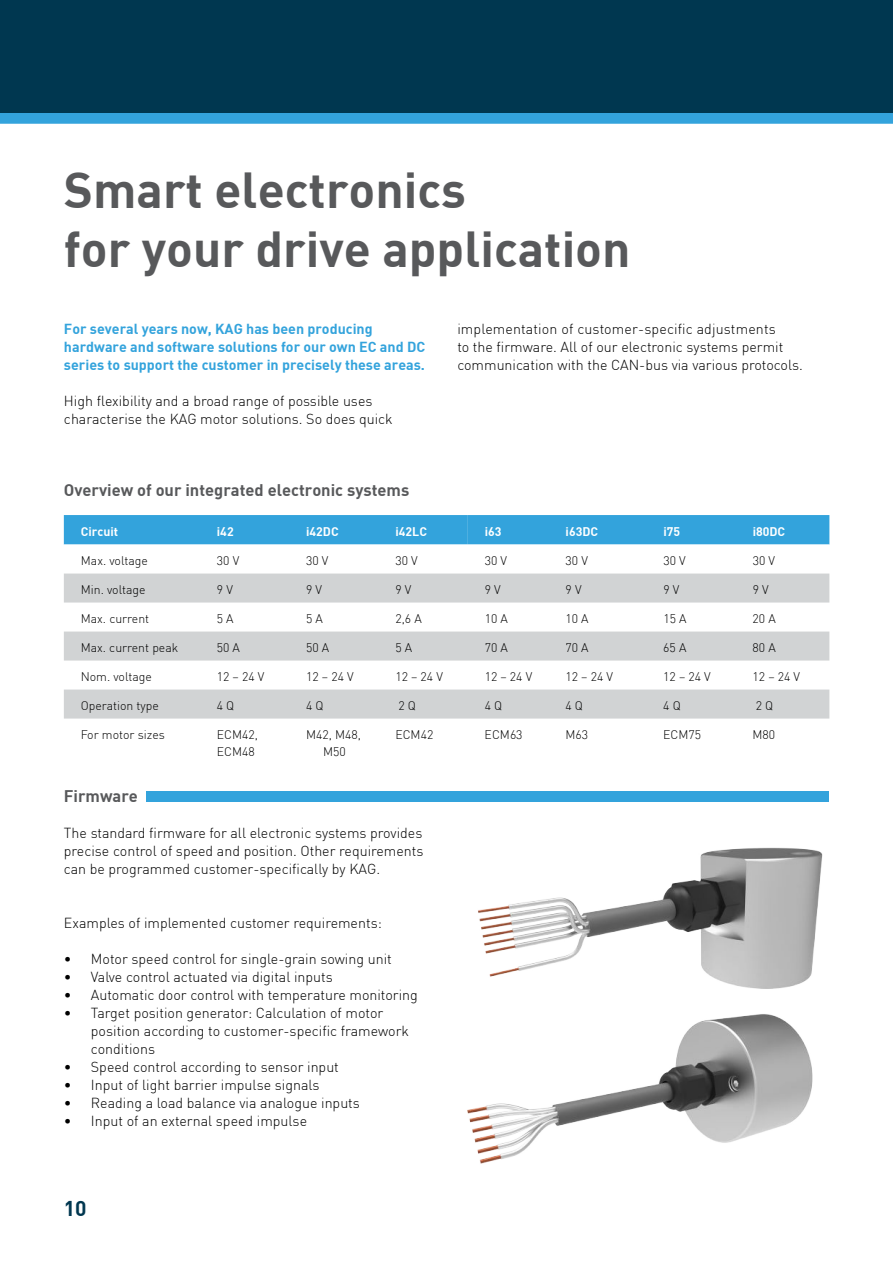
<style>
.page{position:relative;width:893px;height:1263px;background:#fff}
.page>*{position:absolute;margin:0;border:0;box-sizing:border-box;transform-origin:0 0}
.t1{font:49.5px/59.4px "DIN Bold";color:#58595b}
.t2{font:21px "DIN Bold";color:#003750}
.t3{font:16.5px "DIN Bold";color:#58595b}
.t4{font:300 14.25px/18px "DIN";color:#000}
.t5{font:14.25px/18px "DIN Bold";color:#33a3dc}
.t6{font:300 12.3px/16.5px "DIN";color:#000}
.t7{font:12.3px "DIN Bold";color:#fff}
</style>
<div class="page">
<div style="left:0;top:0;width:893px;height:115px;background:#003750"></div>
<div style="left:0;top:113px;width:893px;height:11px;background:#33a3dc"></div>
<div style="left:64px;top:515px;width:765px;height:29px;background:#33a3dc"></div>
<svg style="left:64px;top:544px;width:765px;height:175px"></svg>
<svg style="left:64px;top:573px;width:765px;height:145px;fill:#d1d3d4"></svg>
<div style="left:147px;top:791px;width:682px;height:11px;background:#33a3dc"></div>
<img style="left:478px;top:847px;width:345px;height:142px">
<img style="left:467px;top:1014px;width:346px;height:150px">
<h1 class="t1" style="left:64px;top:163px;width:568px">Smart electronics<br>for your drive application</h1>
<p class="t5" style="left:64px;top:320px;width:363px">For several years now, KAG has been producing hardware and software solutions for our own EC and DC series to support the customer in precisely these areas.</p>
<p class="t4" style="left:64px;top:391px;width:330px">High flexibility and a broad range of possible uses characterise the KAG motor solutions. So does quick</p>
<p class="t3" style="left:64px;top:482px;width:347px">Overview of our integrated electronic systems</p>
<p class="t4" style="left:457px;top:319px;width:347px">implementation of customer-specific adjustments<br>to the firmware. All of our electronic systems permit communication with the CAN-bus via various protocols.</p>
<p class="t7" style="left:81px;top:526px;width:39px">Circuit</p>
<p class="t7" style="left:217px;top:526px;width:18px">i42</p>
<p class="t7" style="left:306px;top:526px;width:34px">i42DC</p>
<p class="t7" style="left:395px;top:526px;width:33px">i42LC</p>
<p class="t7" style="left:485px;top:526px;width:18px">i63</p>
<p class="t7" style="left:566px;top:526px;width:34px">i63DC</p>
<p class="t7" style="left:663px;top:526px;width:18px">i75</p>
<p class="t7" style="left:753px;top:526px;width:34px">i80DC</p>
<p class="t6" style="left:81px;top:552px;width:69px">Max. voltage</p>
<p class="t6" style="left:217px;top:552px;width:24px">30 V</p>
<p class="t6" style="left:306px;top:552px;width:24px">30 V</p>
<p class="t6" style="left:395px;top:552px;width:24px">30 V</p>
<p class="t6" style="left:485px;top:552px;width:24px">30 V</p>
<p class="t6" style="left:566px;top:552px;width:24px">30 V</p>
<p class="t6" style="left:663px;top:552px;width:24px">30 V</p>
<p class="t6" style="left:753px;top:552px;width:24px">30 V</p>
<p class="t6" style="left:81px;top:581px;width:66px">Min. voltage</p>
<p class="t6" style="left:217px;top:581px;width:18px">9 V</p>
<p class="t6" style="left:306px;top:581px;width:18px">9 V</p>
<p class="t6" style="left:395px;top:581px;width:18px">9 V</p>
<p class="t6" style="left:485px;top:581px;width:18px">9 V</p>
<p class="t6" style="left:566px;top:581px;width:18px">9 V</p>
<p class="t6" style="left:663px;top:581px;width:18px">9 V</p>
<p class="t6" style="left:753px;top:581px;width:18px">9 V</p>
<p class="t6" style="left:81px;top:610px;width:70px">Max. current</p>
<p class="t6" style="left:217px;top:610px;width:18px">5 A</p>
<p class="t6" style="left:306px;top:610px;width:18px">5 A</p>
<p class="t6" style="left:395px;top:610px;width:28px">2,6 A</p>
<p class="t6" style="left:485px;top:610px;width:25px">10 A</p>
<p class="t6" style="left:565px;top:610px;width:25px">10 A</p>
<p class="t6" style="left:663px;top:610px;width:25px">15 A</p>
<p class="t6" style="left:753px;top:610px;width:25px">20 A</p>
<p class="t6" style="left:81px;top:639px;width:99px">Max. current peak</p>
<p class="t6" style="left:217px;top:639px;width:25px">50 A</p>
<p class="t6" style="left:306px;top:639px;width:25px">50 A</p>
<p class="t6" style="left:395px;top:639px;width:18px">5 A</p>
<p class="t6" style="left:485px;top:639px;width:25px">70 A</p>
<p class="t6" style="left:565px;top:639px;width:25px">70 A</p>
<p class="t6" style="left:663px;top:639px;width:25px">65 A</p>
<p class="t6" style="left:753px;top:639px;width:25px">80 A</p>
<p class="t6" style="left:81px;top:668px;width:73px">Nom. voltage</p>
<p class="t6" style="left:217px;top:668px;width:49px">12 – 24 V</p>
<p class="t6" style="left:306px;top:668px;width:49px">12 – 24 V</p>
<p class="t6" style="left:395px;top:668px;width:49px">12 – 24 V</p>
<p class="t6" style="left:485px;top:668px;width:49px">12 – 24 V</p>
<p class="t6" style="left:565px;top:668px;width:49px">12 – 24 V</p>
<p class="t6" style="left:663px;top:668px;width:49px">12 – 24 V</p>
<p class="t6" style="left:753px;top:668px;width:49px">12 – 24 V</p>
<p class="t6" style="left:81px;top:697px;width:80px">Operation type</p>
<p class="t6" style="left:217px;top:697px;width:19px">4 Q</p>
<p class="t6" style="left:306px;top:697px;width:19px">4 Q</p>
<p class="t6" style="left:398px;top:697px;width:19px">2 Q</p>
<p class="t6" style="left:485px;top:697px;width:19px">4 Q</p>
<p class="t6" style="left:565px;top:697px;width:19px">4 Q</p>
<p class="t6" style="left:663px;top:697px;width:19px">4 Q</p>
<p class="t6" style="left:756px;top:697px;width:19px">2 Q</p>
<p class="t6" style="left:81px;top:726px;width:86px">For motor sizes</p>
<p class="t6" style="left:217px;top:726px;width:43px">ECM42,<br>ECM48</p>
<p class="t6" style="left:306px;top:726px;width:56px;text-align:center">M42, M48,<br>M50</p>
<p class="t6" style="left:395px;top:726px;width:39px">ECM42</p>
<p class="t6" style="left:485px;top:726px;width:39px">ECM63</p>
<p class="t6" style="left:565px;top:726px;width:24px">M63</p>
<p class="t6" style="left:663px;top:726px;width:39px">ECM75</p>
<p class="t6" style="left:752px;top:726px;width:24px">M80</p>
<p class="t3" style="left:64px;top:788px;width:76px">Firmware</p>
<p class="t4" style="left:64px;top:823px;width:361px;text-align:justify">The standard firmware for all electronic systems provides precise control of speed and position. Other requirements can be programmed customer-specifically by KAG.</p>
<p class="t4" style="left:64px;top:913px;width:319px">Examples of implemented customer requirements:</p>
<p class="t4" style="left:64px;top:949px;width:329px">• Motor speed control for single-grain sowing unit</p>
<p class="t4" style="left:64px;top:967px;width:270px">• Valve control actuated via digital inputs</p>
<p class="t4" style="left:64px;top:985px;width:355px">• Automatic door control with temperature monitoring</p>
<p class="t4" style="left:91px;top:1003px;width:320px;text-indent:-27px">• Target position generator: Calculation of motor position according to customer-specific framework conditions</p>
<p class="t4" style="left:64px;top:1057px;width:276px">• Speed control according to sensor input</p>
<p class="t4" style="left:64px;top:1075px;width:257px">• Input of light barrier impulse signals</p>
<p class="t4" style="left:64px;top:1093px;width:297px">• Reading a load balance via analogue inputs</p>
<p class="t4" style="left:64px;top:1111px;width:245px">• Input of an external speed impulse</p>
<h2 class="t2" style="left:64px;top:1198px;width:24px">10</h2>
</div>
